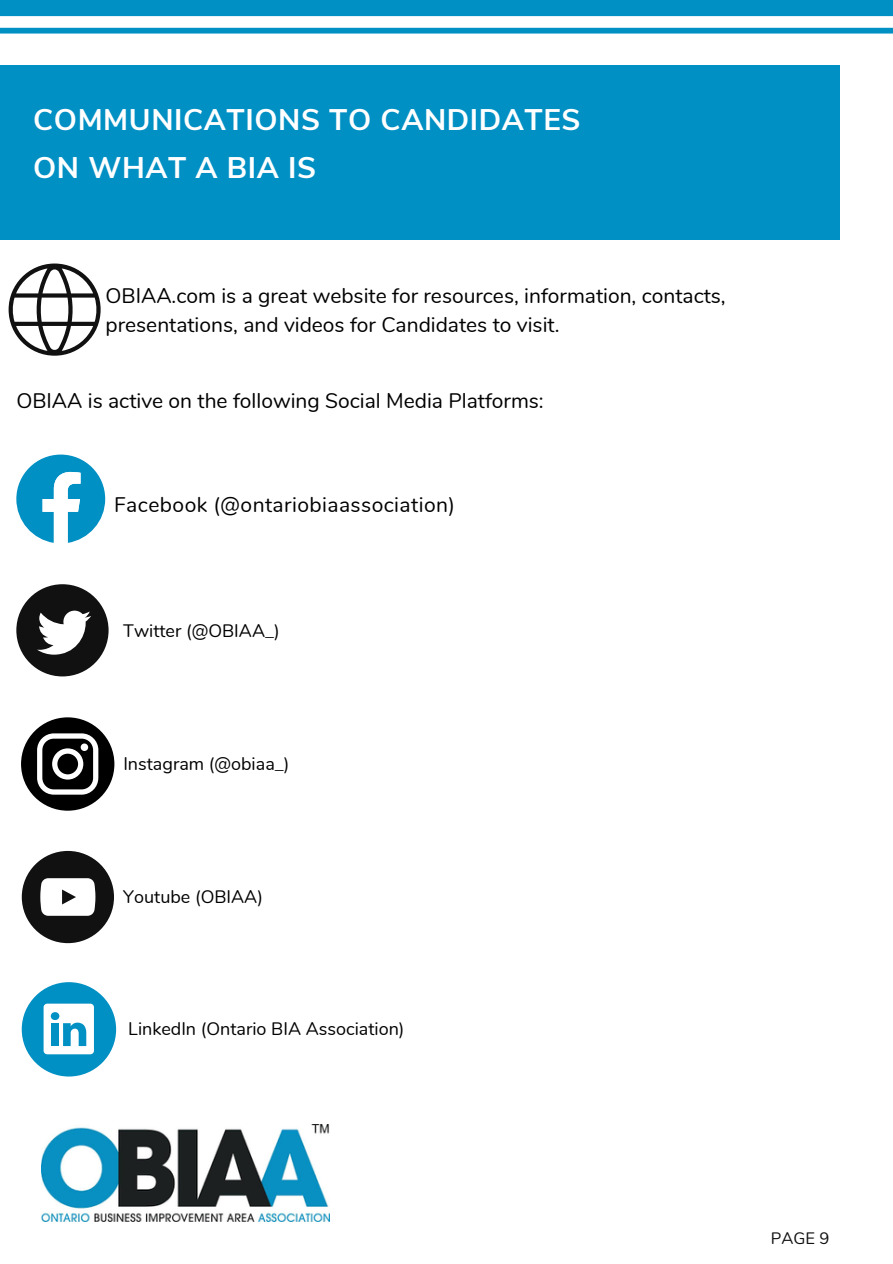
<style>
.page{position:relative;width:893px;height:1264px;background:#fff}
.page>*{position:absolute;margin:0;border:0;box-sizing:border-box;transform-origin:0 0}
.t1{font:700 29.7px/47.2px "Nunito Sans";letter-spacing:.02em;color:#fff}
.t2{font:21px/29.2px "Nunito";color:#000}
.t3{font:21px "Nunito";letter-spacing:.02em;color:#000}
.t4{font:18px "Nunito";color:#000}
.t5{font:16.5px "Nunito";color:#111}
</style>
<div class="page">
<div style="left:0;top:66px;width:840px;height:173px;background:#0090c4"></div>
<svg style="left:0;top:0;width:892px;height:34px"></svg>
<img style="left:41px;top:1124px;width:288px;height:97px">
<svg style="left:16px;top:454px;width:89px;height:89px"></svg>
<svg style="left:9px;top:263px;width:92px;height:93px"></svg>
<svg style="left:16px;top:584px;width:93px;height:92px"></svg>
<svg style="left:21px;top:717px;width:93px;height:93px"></svg>
<svg style="left:22px;top:851px;width:92px;height:92px"></svg>
<svg style="left:22px;top:982px;width:94px;height:94px"></svg>
<div style="left:51px;top:1012px;width:8px;height:8px;background:#0090c4;border-radius:50%"></div>
<h1 class="t1" style="left:33px;top:97px;width:549px">COMMUNICATIONS TO CANDIDATES<br>ON WHAT A BIA IS</h1>
<p class="t2" style="left:105px;top:281px;width:621px">OBIAA.com is a great website for resources, information, contacts, presentations, and videos for Candidates to visit.</p>
<p class="t2" style="left:16px;top:386px;width:529px">OBIAA is active on the following Social Media Platforms:</p>
<p class="t3" style="left:114px;top:490px;width:342px">Facebook (@ontariobiaassociation)</p>
<p class="t4" style="left:123px;top:618px;width:158px">Twitter (@OBIAA_)</p>
<p class="t4" style="left:123px;top:751px;width:168px">Instagram (@obiaa_)</p>
<p class="t4" style="left:123px;top:884px;width:141px">Youtube (OBIAA)</p>
<p class="t4" style="left:128px;top:1017px;width:278px">LinkedIn (Ontario BIA Association)</p>
<p class="t5" style="left:770px;top:1227px;width:60px">PAGE 9</p>
</div>
